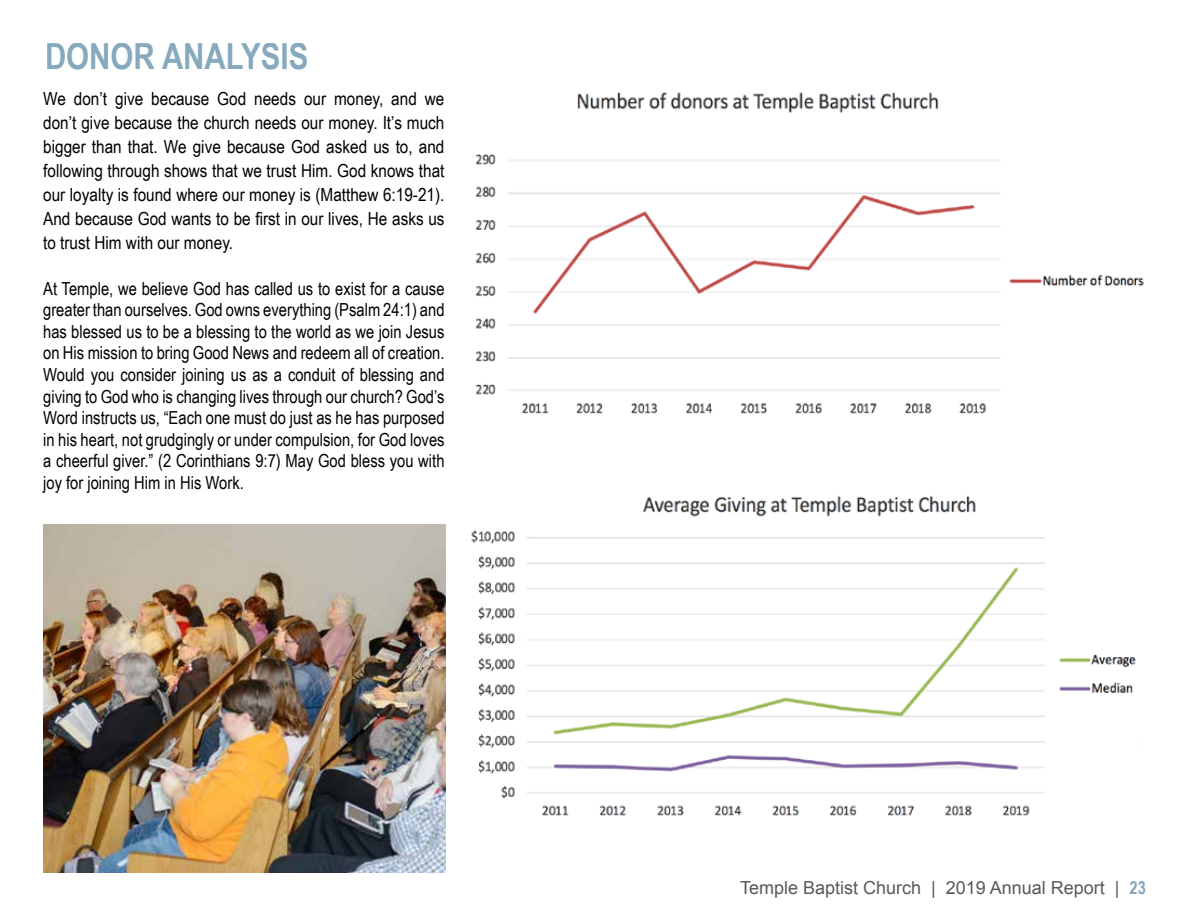
<style>
.page{position:relative;width:1188px;height:918px;background:#fff}
.page>*{position:absolute;margin:0;border:0;box-sizing:border-box;transform-origin:0 0}
.t1{font:700 36px "Arial Narrow";color:#6894ad}
.t2{font:18px/21.6px "Arial Narrow";color:#000;text-align:justify}
.t3{font:18px/24px "Arial Narrow";color:#000;text-align:justify;scale:1.04 1}
.t4{font:18px "Arial";color:#58595b}
.s1{font-family:"Arial Narrow";font-weight:700;color:#84a4ba}
</style>
<div class="page">
<img style="left:475px;top:92px;width:669px;height:322px">
<img style="left:471px;top:495px;width:665px;height:321px">
<img style="left:44px;top:525px;width:402px;height:347px">
<h1 class="t1" style="left:45px;top:29px;width:265px">DONOR ANALYSIS</h1>
<p class="t3" style="left:43px;top:86px;width:387px">We don’t give because God needs our money, and we don’t give because the church needs our money. It’s much bigger than that. We give because God asked us to, and following through shows that we trust Him. God knows that our loyalty is found where our money is (Matthew 6:19-21).<br>And because God wants to be first in our lives, He asks us to trust Him with our money.</p>
<p class="t2" style="left:43px;top:277px;width:403px">At Temple, we believe God has called us to exist for a cause greater than ourselves. God owns everything (Psalm 24:1) and has blessed us to be a blessing to the world as we join Jesus on His mission to bring Good News and redeem all of creation.<br>Would you consider joining us as a conduit of blessing and giving to God who is changing lives through our church? God’s Word instructs us, “Each one must do just as he has purposed in his heart, not grudgingly or under compulsion, for God loves a cheerful giver.” (2 Corinthians 9:7) May God bless you with joy for joining Him in His Work.</p>
<p class="t4" style="left:740px;top:876px;width:407px">Temple Baptist Church | 2019 Annual Report | <span class="s1">23</span></p>
</div>
